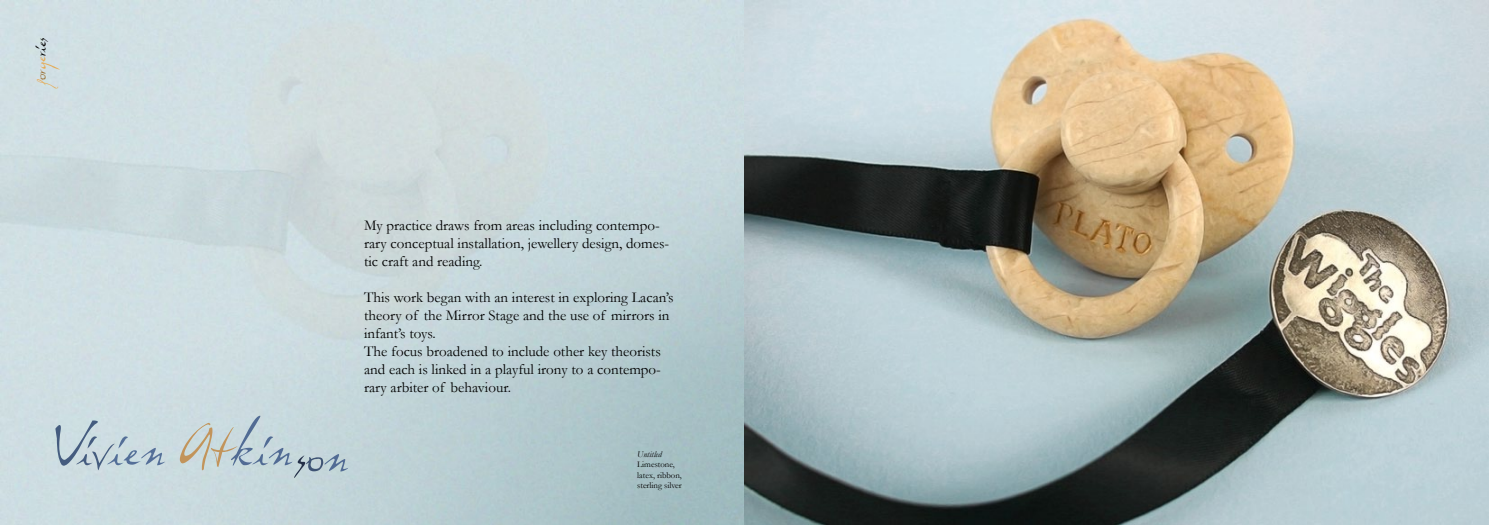
<style>
.page{position:relative;width:1489px;height:525px;background:#fff}
.page>*{position:absolute;margin:0;border:0;box-sizing:border-box;transform-origin:0 0}
.t1{font:50px "Dali";letter-spacing:-.05em;color:#455c7f}
.t2{font:50px "Dali";color:#243048}
.t3{font:17.5px "Dali";letter-spacing:-.03em;color:#000}
.t4{font:15px/18px "Garamond";color:#000}
.t5{font:8.75px/10.5px "Garamond";color:#000}
.t6{font:italic 8.75px "Garamond";color:#000}
.s1{color:#e7a84f}
.s2{color:#9b7137}
.s3{color:#546f98}
.s4{color:#c2945b}
.s5{color:#516b94}
.s6{color:#3e5374}
</style>
<div class="page">
<img style="left:0;top:0;width:1488px;height:524px">
<p class="t3" style="left:29px;top:86px;width:51px;rotate:-90deg"><span class="s1">f</span><span class="s2">or</span><span class="s1">ge</span>ries</p>
<h1 class="t1" style="left:53px;top:418px;width:242px">Viv<span class="s3">ien</span> <span class="s4">At</span><span class="s5">kin</span></h1>
<h1 class="t2" style="left:296px;top:424px;width:54px">s<span class="s6">o</span><span class="s5">n</span></h1>
<p class="t4" style="left:364px;top:216px;width:307px">My practice draws from areas including contempo&shy;rary conceptual installation, jewellery design, domes&shy;tic craft and reading.</p>
<p class="t4" style="left:364px;top:288px;width:311px">This work began with an interest in exploring Lacan’s theory of the Mirror Stage and the use of mirrors in infant’s toys.<br>The focus broadened to include other key theorists and each is linked in a playful irony to a contempo&shy;rary arbiter of behaviour.</p>
<p class="t6" style="left:637px;top:448px;width:26px">Untitled</p>
<p class="t5" style="left:637px;top:458px;width:46px">Limestone, latex, ribbon, sterling silver</p>
</div>
